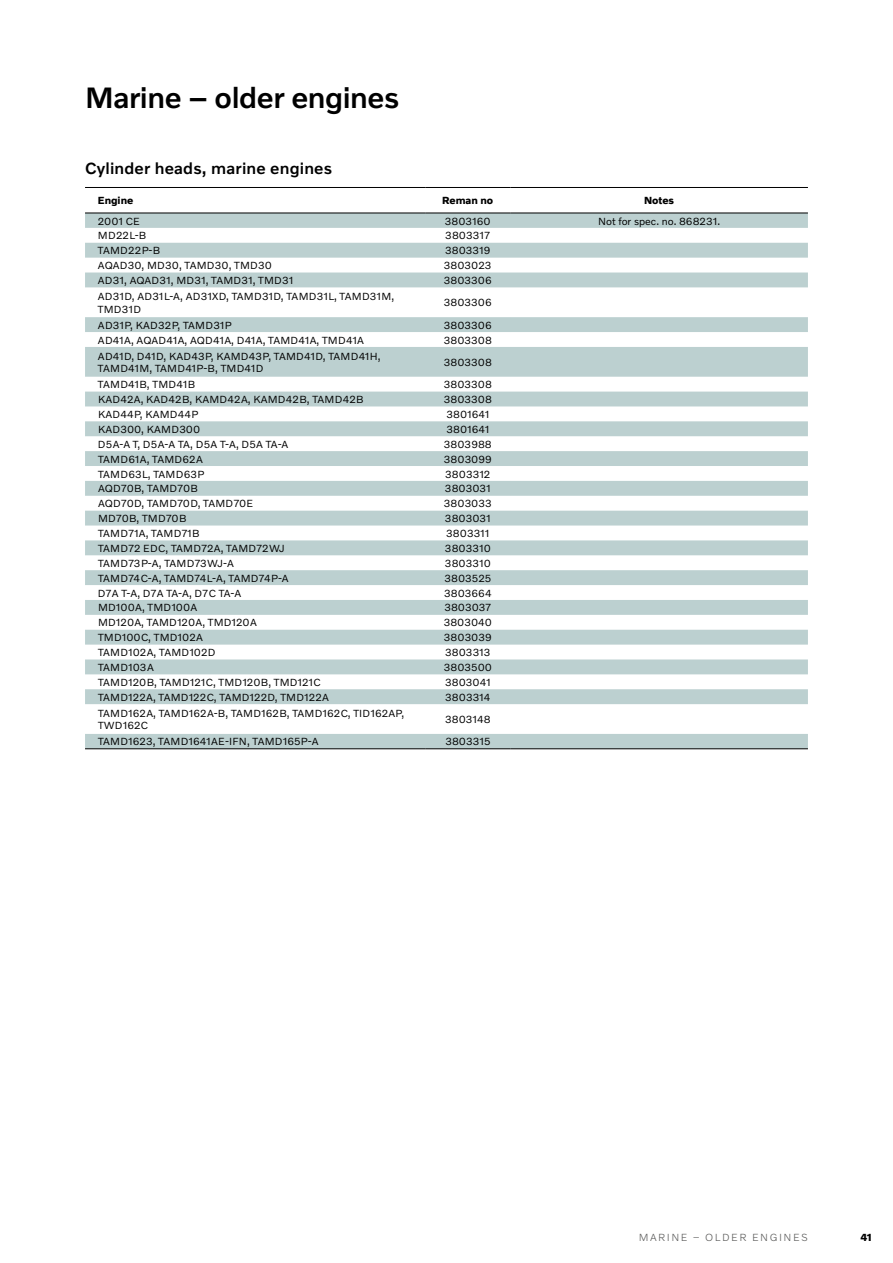
<style>
.page{position:relative;width:893px;height:1263px;background:#fff}
.page>*{position:absolute;margin:0;border:0;box-sizing:border-box;transform-origin:0 0}
.t1{font:500 30px "Volvo Novum";letter-spacing:-.015em;color:#000}
.t2{font:500 16.5px "Volvo Novum";letter-spacing:.01em;color:#000}
.t3{font:10.5px/12.6px "Volvo Novum";color:#000}
.t4{font:10.5px/12.6px "Volvo Novum";letter-spacing:.02em;color:#000}
.t5{font:10.5px "Volvo Novum";letter-spacing:.03em;color:#000}
.t6{font:700 10.5px "Volvo Novum";color:#000}
.t7{font:300 10.5px "Volvo Novum";letter-spacing:.14em;color:#575756}
</style>
<div class="page">
<svg style="left:85px;top:214px;width:723px;height:534px"></svg>
<hr style="left:85px;top:187px;width:340px;height:1px;background:#000">
<hr style="left:425px;top:187px;width:85px;height:1px;background:#000">
<hr style="left:510px;top:187px;width:298px;height:1px;background:#000">
<hr style="left:85px;top:748px;width:340px;height:1px;background:#000">
<hr style="left:425px;top:748px;width:85px;height:1px;background:#000">
<hr style="left:510px;top:748px;width:298px;height:1px;background:#000">
<hr style="left:85px;top:213px;width:340px;height:1px;background:#000">
<hr style="left:425px;top:213px;width:85px;height:1px;background:#000">
<hr style="left:510px;top:213px;width:298px;height:1px;background:#000">
<h1 class="t1" style="left:85px;top:79px;width:316px">Marine – older engines</h1>
<h2 class="t2" style="left:85px;top:158px;width:249px">Cylinder heads, marine engines</h2>
<p class="t6" style="left:98px;top:194px;width:37px">Engine</p>
<p class="t6" style="left:442px;top:194px;width:53px">Reman no</p>
<p class="t6" style="left:644px;top:194px;width:32px">Notes</p>
<p class="t3" style="left:98px;top:214px;width:44px">2001 CE</p>
<p class="t3" style="left:445px;top:214px;width:47px">3803160</p>
<p class="t3" style="left:598px;top:214px;width:123px">Not for spec. no. 868231.</p>
<p class="t3" style="left:98px;top:229px;width:50px">MD22L-B</p>
<p class="t3" style="left:445px;top:229px;width:46px">3803317</p>
<p class="t4" style="left:98px;top:244px;width:64px">TAMD22P-B</p>
<p class="t3" style="left:445px;top:244px;width:47px">3803319</p>
<p class="t4" style="left:98px;top:259px;width:176px">AQAD30, MD30, TAMD30, TMD30</p>
<p class="t3" style="left:444px;top:259px;width:49px">3803023</p>
<p class="t4" style="left:98px;top:274px;width:197px">AD31, AQAD31, MD31, TAMD31, TMD31</p>
<p class="t3" style="left:444px;top:274px;width:50px">3803306</p>
<p class="t4" style="left:98px;top:290px;width:298px">AD31D, AD31L-A, AD31XD, TAMD31D, TAMD31L, TAMD31M,<br>TMD31D</p>
<p class="t3" style="left:444px;top:296px;width:50px">3803306</p>
<p class="t4" style="left:98px;top:318px;width:135px">AD31P, KAD32P, TAMD31P</p>
<p class="t3" style="left:444px;top:318px;width:50px">3803306</p>
<p class="t4" style="left:98px;top:333px;width:268px">AD41A, AQAD41A, AQD41A, D41A, TAMD41A, TMD41A</p>
<p class="t3" style="left:444px;top:333px;width:50px">3803308</p>
<p class="t4" style="left:98px;top:349px;width:284px">AD41D, D41D, KAD43P, KAMD43P, TAMD41D, TAMD41H,<br>TAMD41M, TAMD41P-B, TMD41D</p>
<p class="t3" style="left:444px;top:356px;width:50px">3803308</p>
<p class="t4" style="left:98px;top:378px;width:99px">TAMD41B, TMD41B</p>
<p class="t3" style="left:444px;top:378px;width:50px">3803308</p>
<p class="t4" style="left:98px;top:393px;width:267px">KAD42A, KAD42B, KAMD42A, KAMD42B, TAMD42B</p>
<p class="t3" style="left:444px;top:393px;width:50px">3803308</p>
<p class="t4" style="left:98px;top:408px;width:102px">KAD44P, KAMD44P</p>
<p class="t3" style="left:446px;top:408px;width:44px">3801641</p>
<p class="t4" style="left:98px;top:423px;width:104px">KAD300, KAMD300</p>
<p class="t3" style="left:446px;top:423px;width:44px">3801641</p>
<p class="t5" style="left:98px;top:437px;width:192px">D5A-A T, D5A-A TA, D5A T-A, D5A TA-A</p>
<p class="t3" style="left:444px;top:437px;width:50px">3803988</p>
<p class="t4" style="left:98px;top:452px;width:106px">TAMD61A, TAMD62A</p>
<p class="t3" style="left:444px;top:452px;width:49px">3803099</p>
<p class="t4" style="left:98px;top:467px;width:108px">TAMD63L, TAMD63P</p>
<p class="t3" style="left:445px;top:467px;width:47px">3803312</p>
<p class="t3" style="left:98px;top:482px;width:101px">AQD70B, TAMD70B</p>
<p class="t3" style="left:445px;top:482px;width:47px">3803031</p>
<p class="t3" style="left:98px;top:497px;width:157px">AQD70D, TAMD70D, TAMD70E</p>
<p class="t3" style="left:444px;top:497px;width:50px">3803033</p>
<p class="t4" style="left:98px;top:512px;width:90px">MD70B, TMD70B</p>
<p class="t3" style="left:445px;top:512px;width:47px">3803031</p>
<p class="t3" style="left:98px;top:527px;width:103px">TAMD71A, TAMD71B</p>
<p class="t3" style="left:446px;top:527px;width:45px">3803311</p>
<p class="t3" style="left:98px;top:542px;width:188px">TAMD72 EDC, TAMD72A, TAMD72WJ</p>
<p class="t3" style="left:445px;top:542px;width:47px">3803310</p>
<p class="t3" style="left:98px;top:556px;width:137px">TAMD73P-A, TAMD73WJ-A</p>
<p class="t3" style="left:445px;top:556px;width:47px">3803310</p>
<p class="t3" style="left:98px;top:571px;width:192px">TAMD74C-A, TAMD74L-A, TAMD74P-A</p>
<p class="t3" style="left:444px;top:571px;width:48px">3803525</p>
<p class="t3" style="left:98px;top:586px;width:145px">D7A T-A, D7A TA-A, D7C TA-A</p>
<p class="t3" style="left:444px;top:586px;width:49px">3803664</p>
<p class="t3" style="left:98px;top:601px;width:101px">MD100A, TMD100A</p>
<p class="t3" style="left:444px;top:601px;width:49px">3803037</p>
<p class="t3" style="left:98px;top:616px;width:160px">MD120A, TAMD120A, TMD120A</p>
<p class="t3" style="left:444px;top:616px;width:50px">3803040</p>
<p class="t3" style="left:98px;top:631px;width:106px">TMD100C, TMD102A</p>
<p class="t3" style="left:444px;top:631px;width:50px">3803039</p>
<p class="t3" style="left:98px;top:646px;width:119px">TAMD102A, TAMD102D</p>
<p class="t3" style="left:445px;top:646px;width:47px">3803313</p>
<p class="t3" style="left:98px;top:661px;width:57px">TAMD103A</p>
<p class="t3" style="left:444px;top:661px;width:50px">3803500</p>
<p class="t3" style="left:98px;top:675px;width:224px">TAMD120B, TAMD121C, TMD120B, TMD121C</p>
<p class="t3" style="left:445px;top:675px;width:47px">3803041</p>
<p class="t3" style="left:98px;top:690px;width:232px">TAMD122A, TAMD122C, TAMD122D, TMD122A</p>
<p class="t3" style="left:445px;top:690px;width:47px">3803314</p>
<p class="t3" style="left:98px;top:706px;width:308px">TAMD162A, TAMD162A-B, TAMD162B, TAMD162C, TID162AP,<br>TWD162C</p>
<p class="t3" style="left:445px;top:713px;width:47px">3803148</p>
<p class="t3" style="left:98px;top:735px;width:222px">TAMD1623, TAMD1641AE-IFN, TAMD165P-A</p>
<p class="t3" style="left:445px;top:735px;width:47px">3803315</p>
<p class="t7" style="left:639px;top:1231px;width:171px">MARINE – OLDER ENGINES</p>
<p class="t6" style="left:860px;top:1231px;width:13px">41</p>
</div>
